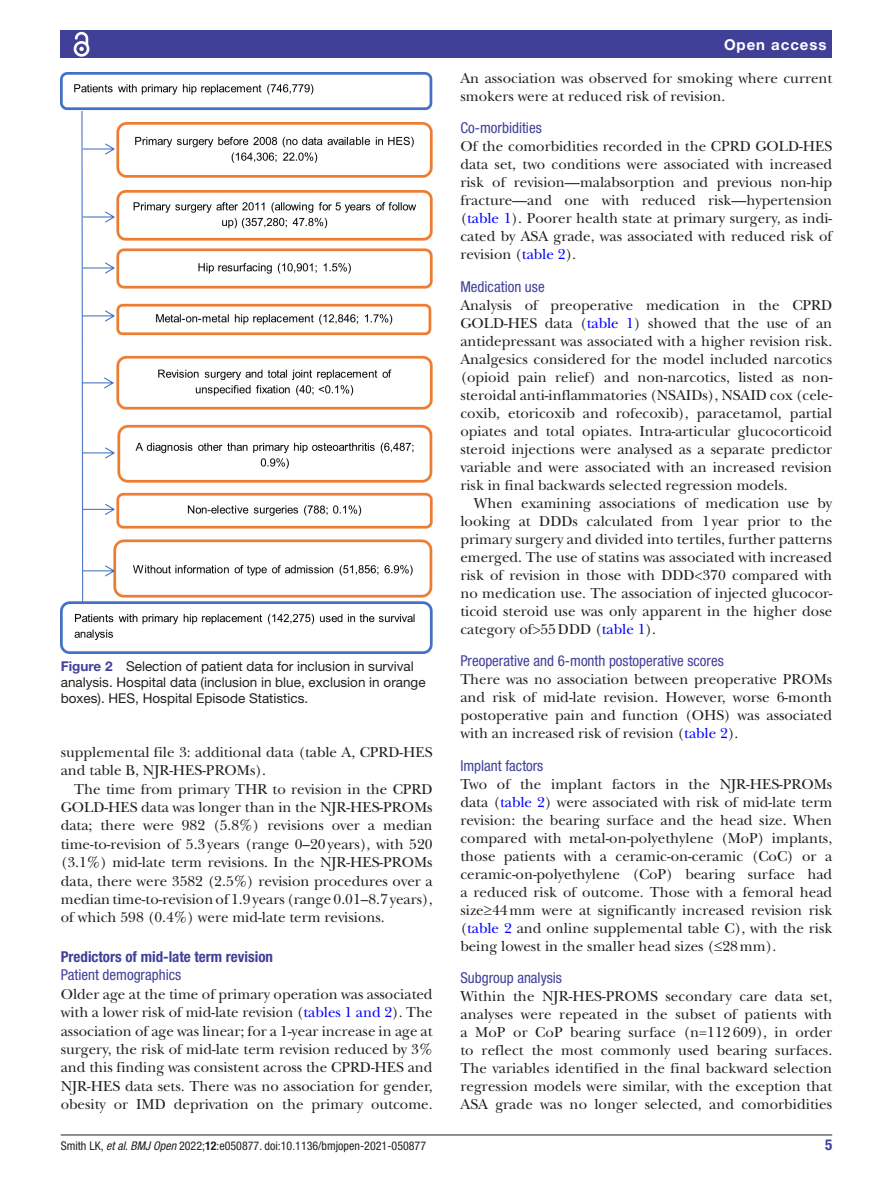
<style>
.page{position:relative;width:893px;height:1191px;background:#fff}
.page>*{position:absolute;margin:0;border:0;box-sizing:border-box;transform-origin:0 0}
.t1{font:15px/18px "New Baskerville";color:#231f20;text-align:justify}
.t2{font:condensed 15px "Helvetica Neue LT Std";color:#414099}
.t3{font:700 condensed 15px "Helvetica Neue LT Std";color:#414099}
.t4{font:700 15px "Helvetica Neue LT Std";letter-spacing:.065em;color:#fff}
.t5{font:13.5px/16.2px "Helvetica Neue LT Std";color:#231f20}
.t6{font:condensed 12px "Helvetica Neue LT Std";color:#231f20}
.s1{font-weight:700;color:#414099}
.s2{color:#00f}
.s3{font-style:italic}
.s4{font-weight:700}
</style>
<div class="page">
<hr style="left:61px;top:1134px;width:771px;height:1px;background:#231f20">
<div style="left:61px;top:31px;width:771px;height:27px;background:#414099"></div>
<svg style="left:73px;top:31px;width:17px;height:26px"></svg>
<img style="left:61px;top:73px;width:372px;height:580px">
<p class="t5" style="left:61px;top:658px;width:366px"><span class="s1">Figure 2</span> Selection of patient data for inclusion in survival analysis. Hospital data (inclusion in blue, exclusion in orange boxes). HES, Hospital Episode Statistics.</p>
<p class="t1" style="left:61px;top:743px;width:373px;line-height:18.5px">supplemental file 3: additional data (table A, CPRD-HES and table B, NJR-HES-PROMs).</p>
<p class="t1" style="left:61px;top:779px;width:373px;line-height:18.5px;text-indent:14px">The time from primary THR to revision in the CPRD GOLD-HES data was longer than in the NJR-HES-PROMs data; there were 982 (5.8%) revisions over a median time-to-revision of 5.3years (range 0–20years), with 520 (3.1%) mid-late term revisions. In the NJR-HES-PROMs data, there were 3582 (2.5%) revision procedures over a median time-to-revision of 1.9years (range 0.01–8.7years), of which 598 (0.4%) were mid-late term revisions.</p>
<p class="t3" style="left:61px;top:947px;width:214px">Predictors of mid-late term revision</p>
<p class="t2" style="left:61px;top:966px;width:122px">Patient demographics</p>
<p class="t1" style="left:61px;top:984px;width:373px;line-height:18.5px">Older age at the time of primary operation was associated with a lower risk of mid-late revision (<span class="s2">tables 1 and 2</span>). The association of age was linear; for a 1-year increase in age at surgery, the risk of mid-late term revision reduced by 3% and this finding was consistent across the CPRD-HES and NJR-HES data sets. There was no association for gender, obesity or IMD deprivation on the primary outcome.</p>
<p class="t4" style="left:724px;top:35px;width:104px">Open access</p>
<p class="t1" style="left:460px;top:69px;width:373px">An association was observed for smoking where current smokers were at reduced risk of revision.</p>
<p class="t2" style="left:460px;top:119px;width:83px">Co-morbidities</p>
<p class="t1" style="left:460px;top:138px;width:373px">Of the comorbidities recorded in the CPRD GOLD-HES data set, two conditions were associated with increased risk of revision—malabsorption and previous non-hip fracture—and one with reduced risk—hypertension (<span class="s2">table 1</span>). Poorer health state at primary surgery, as indi&shy;cated by ASA grade, was associated with reduced risk of revision (<span class="s2">table 2</span>).</p>
<p class="t2" style="left:460px;top:278px;width:86px">Medication use</p>
<p class="t1" style="left:460px;top:296px;width:373px">Analysis of preoperative medication in the CPRD GOLD-HES data (<span class="s2">table 1</span>) showed that the use of an antidepressant was associated with a higher revision risk.<br>Analgesics considered for the model included narcotics (opioid pain relief) and non-narcotics, listed as non&shy;steroidal anti-inflammatories (NSAIDs), NSAID cox (cele&shy;coxib, etoricoxib and rofecoxib), paracetamol, partial opiates and total opiates. Intra-articular glucocorticoid steroid injections were analysed as a separate predictor variable and were associated with an increased revision risk in final backwards selected regression models.</p>
<p class="t1" style="left:460px;top:494px;width:373px;text-indent:14px">When examining associations of medication use by looking at DDDs calculated from 1year prior to the primary surgery and divided into tertiles, further patterns emerged. The use of statins was associated with increased risk of revision in those with DDD&lt;370 compared with no medication use. The association of injected glucocor&shy;ticoid steroid use was only apparent in the higher dose category of&gt;55DDD (<span class="s2">table 1</span>).</p>
<p class="t2" style="left:460px;top:652px;width:265px">Preoperative and 6-month postoperative scores</p>
<p class="t1" style="left:460px;top:670px;width:373px">There was no association between preoperative PROMs and risk of mid-late revision. However, worse 6-month postoperative pain and function (OHS) was associated with an increased risk of revision (<span class="s2">table 2</span>).</p>
<p class="t2" style="left:460px;top:757px;width:85px">Implant factors</p>
<p class="t1" style="left:460px;top:775px;width:373px">Two of the implant factors in the NJR-HES-PROMs data (<span class="s2">table 2</span>) were associated with risk of mid-late term revision: the bearing surface and the head size. When compared with metal-on-polyethylene (MoP) implants, those patients with a ceramic-on-ceramic (CoC) or a ceramic-on-polyethylene (CoP) bearing surface had a reduced risk of outcome. Those with a femoral head size≥44mm were at significantly increased revision risk (<span class="s2">table 2</span> and online supplemental table C), with the risk being lowest in the smaller head sizes (≤28mm).</p>
<p class="t2" style="left:460px;top:969px;width:103px">Subgroup analysis</p>
<p class="t1" style="left:460px;top:987px;width:373px">Within the NJR-HES-PROMS secondary care data set, analyses were repeated in the subset of patients with a MoP or CoP bearing surface (n=112 609), in order to reflect the most commonly used bearing surfaces.<br>The variables identified in the final backward selection regression models were similar, with the exception that ASA grade was no longer selected, and comorbidities</p>
<p class="t6" style="left:61px;top:1138px;width:367px">Smith LK, <span class="s3">et al</span>. <span class="s3">BMJ Open</span> 2022;<span class="s4">12</span>:e050877. doi:10.1136/bmjopen-2021-050877</p>
<p class="t3" style="left:825px;top:1135px;width:9px">5</p>
</div>
